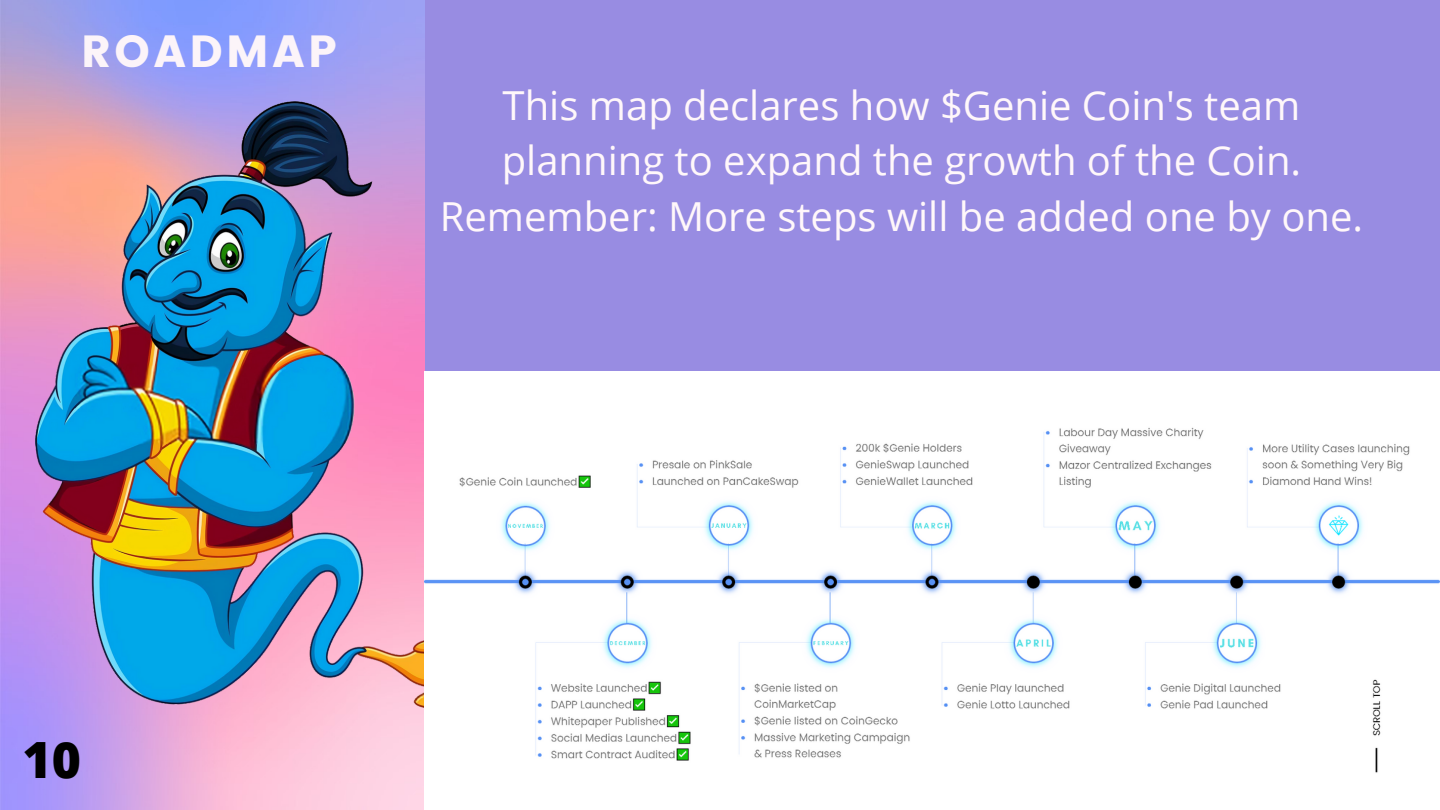
<style>
.page{position:relative;width:1440px;height:810px;background:#988ce2}
.page>*{position:absolute;margin:0;border:0;box-sizing:border-box;transform-origin:0 0}
.t1{font:800 50px "Open Sans";color:#000}
.t2{font:45px "Poppins";letter-spacing:.08em;color:#fcf4f9}
.t3{font:40px/55.5px "Open Sans";color:#fff7fa;text-align:center}
</style>
<div class="page">
<img style="left:0;top:0;width:424px;height:810px">
<img style="left:35px;top:101px;width:425px;height:608px">
<img style="left:424px;top:372px;width:1016px;height:438px">
<p class="t2" style="left:81px;top:26px;width:257px">ROADMAP</p>
<p class="t3" style="left:440px;top:76px;width:925px">This map declares how $Genie Coin's team planning to expand the growth of the Coin.<br>Remember: More steps will be added one by one.</p>
<p class="t1" style="left:22px;top:725px;width:60px">10</p>
</div>
